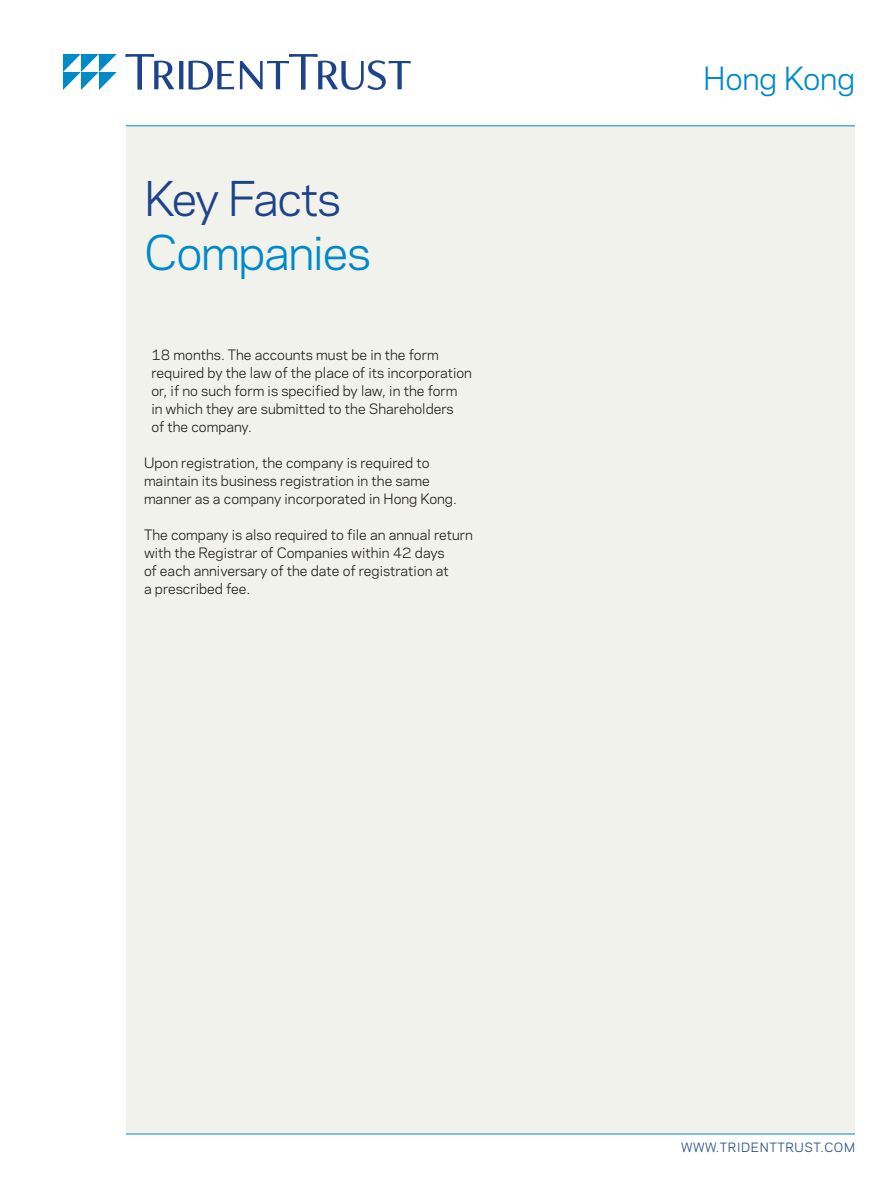
<style>
.page{position:relative;width:891px;height:1188px;background:#fff}
.page>*{position:absolute;margin:0;border:0;box-sizing:border-box;transform-origin:0 0}
.t1{font:45px "Polaris";letter-spacing:-.03em;color:#008ac8}
.t2{font:45px "Polaris";letter-spacing:-.04em;color:#1d448b}
.t3{font:30px "Polaris";letter-spacing:-.01em;color:#008ac8}
.t4{font:13.5px/18px "Polaris";color:#231f20}
.t5{font:12px "Polaris";letter-spacing:.05em;color:#1d448b}
</style>
<div class="page">
<div style="left:126px;top:126px;width:729px;height:1008px;background:#f2f2ed"></div>
<hr style="left:126px;top:1134px;width:729px;height:1px;background:#008ac8">
<hr style="left:126px;top:126px;width:729px;height:1px;background:#008ac8">
<svg style="left:126px;top:54px;width:285px;height:36px"></svg>
<svg style="left:63px;top:54px;width:54px;height:36px"></svg>
<h1 class="t2" style="left:144px;top:165px;width:199px">Key Facts</h1>
<h1 class="t1" style="left:144px;top:219px;width:228px">Companies</h1>
<p class="t4" style="left:152px;top:345px;width:322px">18 months. The accounts must be in the form required by the law of the place of its incorporation or, if no such form is specified by law, in the form<br>in which they are submitted to the Shareholders<br>of the company.</p>
<p class="t4" style="left:144px;top:453px;width:314px">Upon registration, the company is required to maintain its business registration in the same manner as a company incorporated in Hong Kong.</p>
<p class="t4" style="left:144px;top:525px;width:330px">The company is also required to file an annual return with the Registrar of Companies within 42 days<br>of each anniversary of the date of registration at<br>a prescribed fee.</p>
<h2 class="t3" style="left:703px;top:56px;width:153px">Hong Kong</h2>
<p class="t5" style="left:681px;top:1138px;width:175px">WWW.TRIDENTTRUST.COM</p>
</div>
